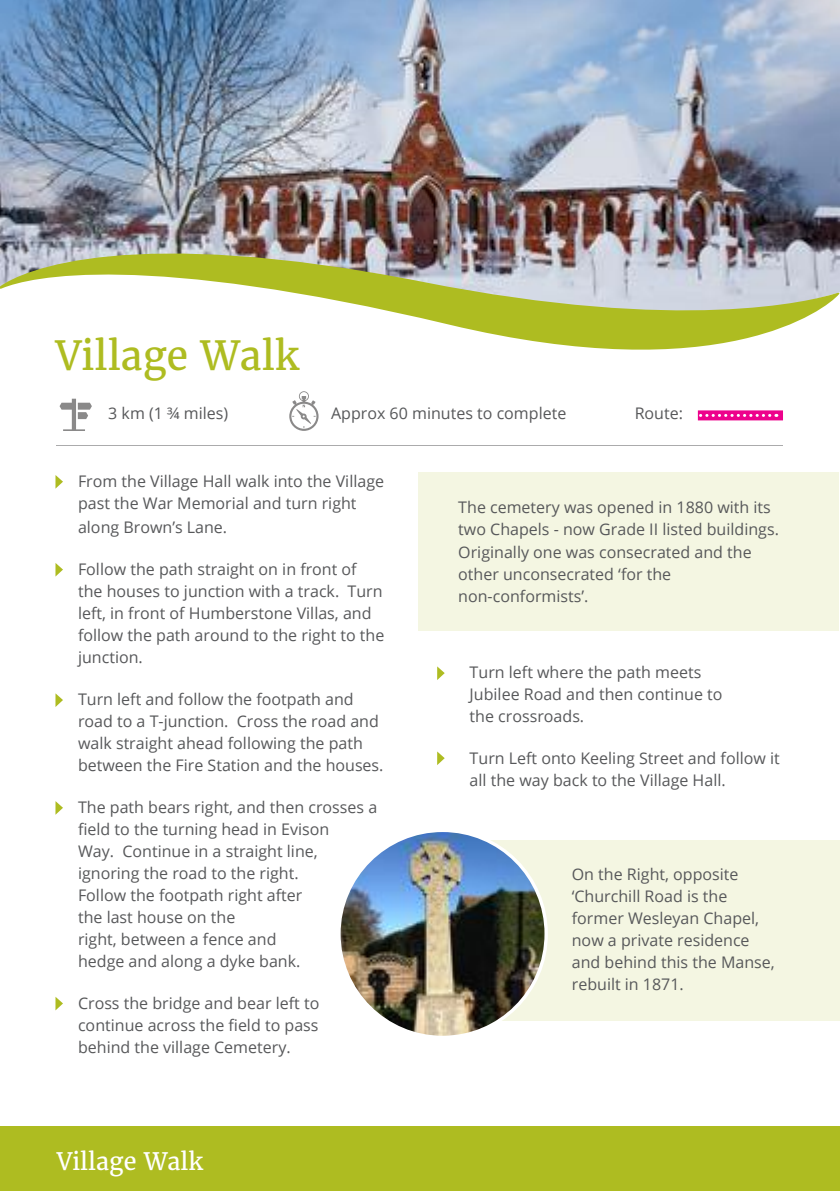
<style>
.page{position:relative;width:840px;height:1191px;background:#fff}
.page>*{position:absolute;margin:0;border:0;box-sizing:border-box;transform-origin:0 0}
.t1{font:40px "Merriweather";color:#aebc21}
.t2{font:24px "Merriweather";color:#fff}
.t3{font:16px/22px "Open Sans";color:#57585a}
</style>
<div class="page">
<div style="left:418px;top:840px;width:421px;height:180px;background:#f4f6e2"></div>
<div style="left:418px;top:472px;width:420px;height:158px;background:#f4f6e2"></div>
<svg style="left:55px;top:475px;width:8px;height:13px"></svg>
<svg style="left:55px;top:563px;width:8px;height:13px"></svg>
<svg style="left:55px;top:693px;width:8px;height:14px"></svg>
<svg style="left:55px;top:801px;width:8px;height:13px"></svg>
<svg style="left:437px;top:666px;width:7px;height:14px"></svg>
<svg style="left:437px;top:751px;width:7px;height:14px"></svg>
<img style="left:0;top:0;width:839px;height:253px">
<svg style="left:0;top:253px;width:839px;height:97px"></svg>
<div style="left:0;top:1126px;width:839px;height:65px;background:#aebc21"></div>
<svg style="left:289px;top:391px;width:29px;height:40px"></svg>
<svg style="left:59px;top:399px;width:33px;height:31px"></svg>
<hr style="left:56px;top:445px;width:726px;height:1px;background:#57585a">
<svg style="left:55px;top:997px;width:8px;height:13px"></svg>
<img style="left:339px;top:830px;width:207px;height:207px;border-radius:103px">
<div style="left:697px;top:410px;width:85px;height:10px;background:#ed028c"></div>
<svg style="left:697px;top:414px;width:72px;height:3px"></svg>
<svg style="left:839px;top:0;width:1px;height:1021px"></svg>
<p class="t1" style="left:55px;top:331px;width:246px">Village Walk</p>
<p class="t3" style="left:108px;top:402px;width:121px">3 km (1 ¾ miles)</p>
<p class="t3" style="left:331px;top:402px;width:237px">Approx 60 minutes to complete</p>
<p class="t3" style="left:634px;top:402px;width:50px">Route:</p>
<p class="t3" style="left:78px;top:470px;width:307px">From the Village Hall walk into the Village past the War Memorial and turn right</p>
<p class="t3" style="left:78px;top:516px;width:150px">along Brown’s Lane.</p>
<p class="t3" style="left:78px;top:558px;width:308px">Follow the path straight on in front of the houses to junction with a track. Turn left, in front of Humberstone Villas, and follow the path around to the right to the junction.</p>
<p class="t3" style="left:78px;top:688px;width:307px">Turn left and follow the footpath and road to a T-junction. Cross the road and walk straight ahead following the path between the Fire Station and the houses.</p>
<p class="t3" style="left:78px;top:796px;width:300px">The path bears right, and then crosses a field to the turning head in Evison<br>Way. Continue in a straight line, ignoring the road to the right.<br>Follow the footpath right after<br>the last house on the<br>right, between a fence and<br>hedge and along a dyke bank.</p>
<p class="t3" style="left:78px;top:992px;width:243px;text-align:justify">Cross the bridge and bear left to continue across the field to pass behind the village Cemetery.</p>
<p class="t2" style="left:57px;top:1146px;width:148px">Village Walk</p>
<p class="t3" style="left:458px;top:496px;width:322px">The cemetery was opened in 1880 with its two Chapels - now Grade II listed buildings.<br>Originally one was consecrated and the other unconsecrated ‘for the non-conformists’.</p>
<p class="t3" style="left:469px;top:660px;width:254px">Turn left where the path meets<br>Jubilee Road and then continue to the crossroads.</p>
<p class="t3" style="left:469px;top:746px;width:311px">Turn Left onto Keeling Street and follow it all the way back to the Village Hall.</p>
<p class="t3" style="left:571px;top:862px;width:204px">On the Right, opposite ‘Churchill Road is the former Wesleyan Chapel, now a private residence and behind this the Manse, rebuilt in 1871.</p>
</div>
